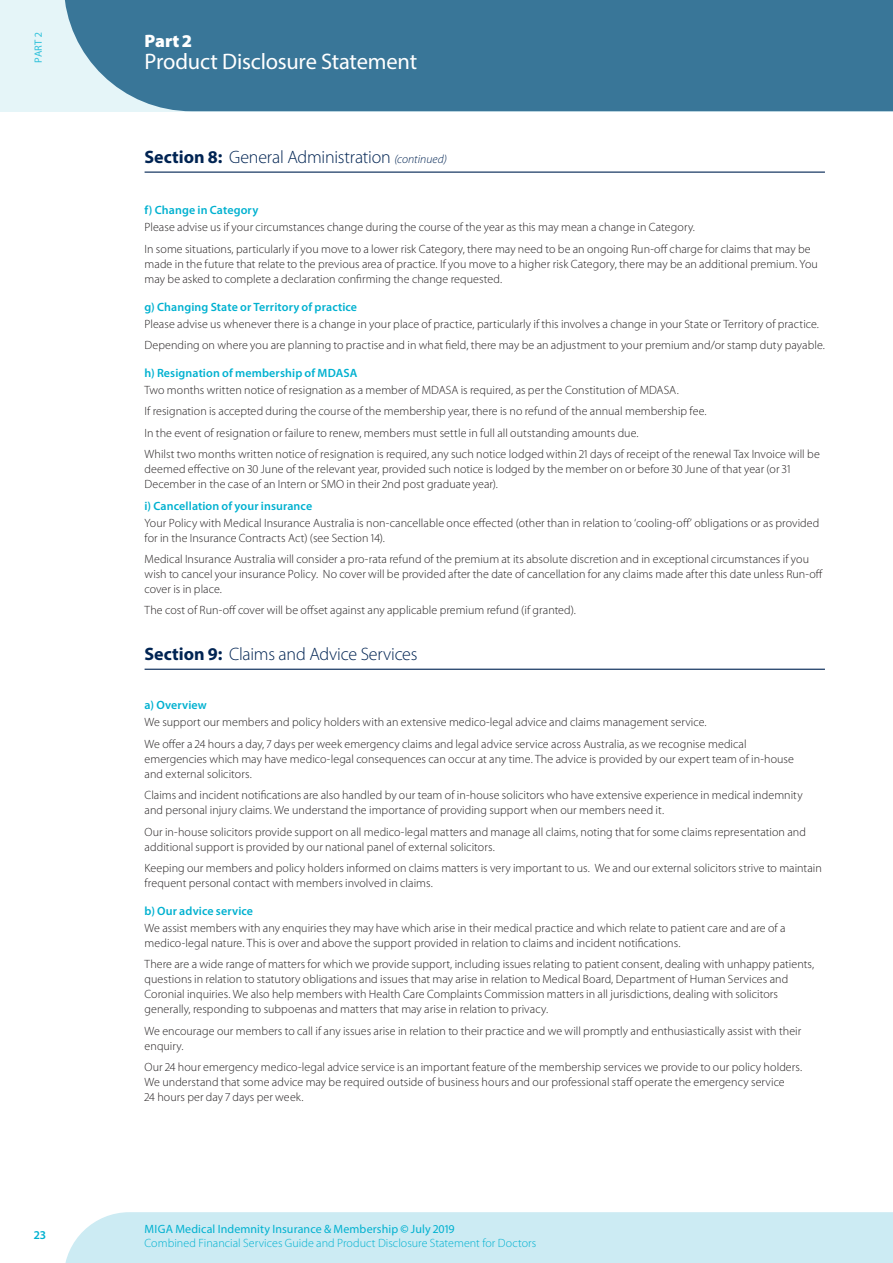
<style>
.page{position:relative;width:893px;height:1263px;background:#fff}
.page>*{position:absolute;margin:0;border:0;box-sizing:border-box;transform-origin:0 0}
.t1{font:22.5px "Myriad Pro";letter-spacing:-.01em;color:#fff}
.t2{font:300 18px "Myriad Pro";letter-spacing:-.015em;color:#002453}
.t3{font:900 18px "Myriad Pro";color:#fff}
.t4{font:300 12px/15px "Myriad Pro";letter-spacing:.005em;color:#231f20}
.t5{font:600 12px "Myriad Pro";letter-spacing:.01em;color:#00b1d0}
.t6{font:300 12px/14.2px "Myriad Pro";letter-spacing:.005em;color:#00b1d0}
.t7{font:10.5px "Myriad Pro";color:#2cc0da}
.s1{font-weight:700}
.s2{font-style:italic;font-size:12px}
.s3{font-weight:400}
.s4{font-weight:600}
</style>
<div class="page">
<div style="left:65px;top:1212px;width:828px;height:51px;background:#ccebf3"></div>
<div style="left:0;top:0;width:893px;height:111px;background:#e5f5f8"></div>
<div style="left:65px;top:0;width:828px;height:111px;background:#397698"></div>
<hr style="left:145px;top:172px;width:680px;height:1px;background:#002453">
<hr style="left:145px;top:669px;width:680px;height:1px;background:#002453">
<p class="t7" style="left:32px;top:63px;width:32px;rotate:-90deg">PART 2</p>
<h2 class="t3" style="left:145px;top:29px;width:49px">Part 2</h2>
<h1 class="t1" style="left:145px;top:48px;width:274px">Product Disclosure Statement</h1>
<h2 class="t2" style="left:145px;top:146px;width:304px"><span class="s1">Section 8:</span> General Administration <span class="s2">(continued)</span></h2>
<p class="t5" style="left:145px;top:203px;width:115px">f) Change in Category</p>
<p class="t4" style="left:145px;top:217px;width:668px;line-height:21.5px">Please advise us if your circumstances change during the course of the year as this may mean a change in Category.<br>In some situations, particularly if you move to a lower risk Category, there may need to be an ongoing Run-off charge for claims that may be</p>
<p class="t4" style="left:145px;top:256px;width:675px">made in the future that relate to the previous area of practice. If you move to a higher risk Category, there may be an additional premium. You may be asked to complete a declaration confirming the change requested.</p>
<p class="t5" style="left:145px;top:299px;width:214px">g) Changing State or Territory of practice</p>
<p class="t4" style="left:145px;top:313px;width:682px;line-height:21.5px">Please advise us whenever there is a change in your place of practice, particularly if this involves a change in your State or Territory of practice.<br>Depending on where you are planning to practise and in what field, there may be an adjustment to your premium and/or stamp duty payable.</p>
<p class="t5" style="left:145px;top:365px;width:214px">h) Resignation of membership of MDASA</p>
<p class="t4" style="left:145px;top:379px;width:677px;line-height:21.5px">Two months written notice of resignation as a member of MDASA is required, as per the Constitution of MDASA.<br>If resignation is accepted during the course of the membership year, there is no refund of the annual membership fee.<br>In the event of resignation or failure to renew, members must settle in full all outstanding amounts due.<br>Whilst two months written notice of resignation is required, any such notice lodged within 21 days of receipt of the renewal Tax Invoice will be</p>
<p class="t4" style="left:145px;top:461px;width:647px">deemed effective on 30 June of the relevant year, provided such notice is lodged by the member on or before 30 June of that year (or 31<br>December in the case of an Intern or SMO in their 2nd post graduate year).</p>
<p class="t5" style="left:145px;top:498px;width:169px">i) Cancellation of your insurance</p>
<p class="t4" style="left:145px;top:515px;width:676px">Your Policy with Medical Insurance Australia is non-cancellable once effected (other than in relation to ‘cooling-off’ obligations or as provided for in the Insurance Contracts Act) (see Section 14).</p>
<p class="t4" style="left:145px;top:551px;width:680px">Medical Insurance Australia will consider a pro-rata refund of the premium at its absolute discretion and in exceptional circumstances if you wish to cancel your insurance Policy. No cover will be provided after the date of cancellation for any claims made after this date unless Run-off cover is in place.</p>
<p class="t4" style="left:145px;top:603px;width:433px">The cost of Run-off cover will be offset against any applicable premium refund (if granted).</p>
<h2 class="t2" style="left:145px;top:643px;width:274px"><span class="s1">Section 9:</span> Claims and Advice Services</h2>
<p class="t5" style="left:145px;top:698px;width:64px">a) Overview</p>
<p class="t4" style="left:145px;top:712px;width:604px;line-height:21.5px">We support our members and policy holders with an extensive medico-legal advice and claims management service.<br>We offer a 24 hours a day, 7 days per week emergency claims and legal advice service across Australia, as we recognise medical</p>
<p class="t4" style="left:145px;top:751px;width:651px">emergencies which may have medico-legal consequences can occur at any time. The advice is provided by our expert team of in-house and external solicitors.</p>
<p class="t4" style="left:145px;top:787px;width:660px">Claims and incident notifications are also handled by our team of in-house solicitors who have extensive experience in medical indemnity and personal injury claims. We understand the importance of providing support when our members need it.</p>
<p class="t4" style="left:145px;top:824px;width:663px">Our in-house solicitors provide support on all medico-legal matters and manage all claims, noting that for some claims representation and additional support is provided by our national panel of external solicitors.</p>
<p class="t4" style="left:145px;top:860px;width:679px">Keeping our members and policy holders informed on claims matters is very important to us. We and our external solicitors strive to maintain frequent personal contact with members involved in claims.</p>
<p class="t5" style="left:145px;top:903px;width:110px">b) Our advice service</p>
<p class="t4" style="left:145px;top:920px;width:642px">We assist members with any enquiries they may have which arise in their medical practice and which relate to patient care and are of a medico-legal nature. This is over and above the support provided in relation to claims and incident notifications.</p>
<p class="t4" style="left:145px;top:957px;width:671px">There are a wide range of matters for which we provide support, including issues relating to patient consent, dealing with unhappy patients, questions in relation to statutory obligations and issues that may arise in relation to Medical Board, Department of Human Services and Coronial inquiries. We also help members with Health Care Complaints Commission matters in all jurisdictions, dealing with solicitors generally, responding to subpoenas and matters that may arise in relation to privacy.</p>
<p class="t4" style="left:145px;top:1023px;width:658px">We encourage our members to call if any issues arise in relation to their practice and we will promptly and enthusiastically assist with their enquiry.</p>
<p class="t4" style="left:145px;top:1059px;width:659px">Our 24 hour emergency medico-legal advice service is an important feature of the membership services we provide to our policy holders.<br>We understand that some advice may be required outside of business hours and our professional staff operate the emergency service<br>24 hours per day 7 days per week.</p>
<p class="t5" style="left:34px;top:1227px;width:13px">23</p>
<p class="t6" style="left:145px;top:1221px;width:393px"><span class="s3">MIGA Medical Indemnity Insurance &amp; Membership</span> <span class="s4">©</span> <span class="s3">July 2019<br></span>Combined Financial Services Guide and Product Disclosure Statement for Doctors</p>
</div>
